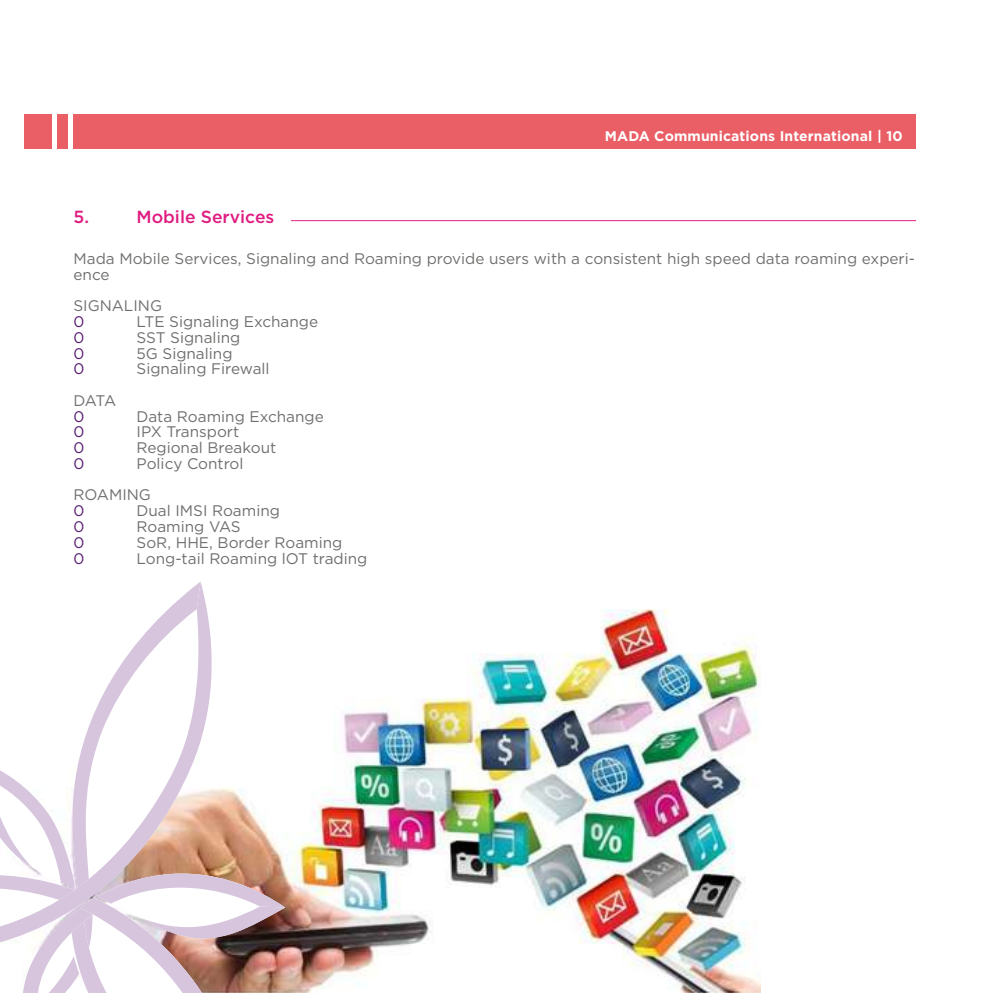
<style>
.page{position:relative;width:993px;height:993px;background:#fff}
.page>*{position:absolute;margin:0;border:0;box-sizing:border-box;transform-origin:0 0}
.t1{font:500 17.5px "Gotham";color:#df1c80}
.t2{font:15.4px/15.8px "Gotham";color:#6f6f6e}
.t3{font:15.4px "Gotham";color:#581d70}
.t4{font:700 14px "Gotham";letter-spacing:.01em;color:#fff}
</style>
<div class="page">
<hr style="left:291px;top:220px;width:624px;height:1px;background:#df1c80">
<div style="left:73px;top:114px;width:842px;height:35px;background:#ea5e65"></div>
<div style="left:25px;top:114px;width:27px;height:35px;background:#ea5e65"></div>
<div style="left:57px;top:114px;width:10px;height:35px;background:#ea5e65"></div>
<img style="left:285px;top:609px;width:475px;height:383px">
<img style="left:23px;top:788px;width:262px;height:204px">
<svg style="left:0;top:581px;width:219px;height:373px"></svg>
<p class="t4" style="left:604px;top:128px;width:299px">MADA Communications International | 10</p>
<p class="t1" style="left:73px;top:207px;width:17px">5.</p>
<p class="t1" style="left:136px;top:207px;width:139px">Mobile Services</p>
<p class="t2" style="left:73px;top:250px;width:842px">Mada Mobile Services, Signaling and Roaming provide users with a consistent high speed data roaming experi&shy;ence</p>
<p class="t2" style="left:73px;top:297px;width:90px">SIGNALING</p>
<p class="t3" style="left:73px;top:313px;width:12px">0</p>
<p class="t2" style="left:136px;top:313px;width:183px">LTE Signaling Exchange</p>
<p class="t3" style="left:73px;top:329px;width:12px">0</p>
<p class="t2" style="left:136px;top:329px;width:105px">SST Signaling</p>
<p class="t3" style="left:73px;top:344px;width:12px">0</p>
<p class="t2" style="left:136px;top:345px;width:97px">5G Signaling</p>
<p class="t3" style="left:73px;top:360px;width:12px">0</p>
<p class="t2" style="left:136px;top:360px;width:134px">Signaling Firewall</p>
<p class="t2" style="left:73px;top:392px;width:44px">DATA</p>
<p class="t3" style="left:73px;top:407px;width:12px">0</p>
<p class="t2" style="left:136px;top:408px;width:189px">Data Roaming Exchange</p>
<p class="t3" style="left:73px;top:423px;width:12px">0</p>
<p class="t2" style="left:136px;top:423px;width:104px">IPX Transport</p>
<p class="t3" style="left:73px;top:439px;width:12px">0</p>
<p class="t2" style="left:136px;top:439px;width:141px">Regional Breakout</p>
<p class="t3" style="left:73px;top:455px;width:12px">0</p>
<p class="t2" style="left:73px;top:447px;width:171px;line-height:31.5px;text-indent:63px">Policy Control<br>ROAMING</p>
<p class="t3" style="left:73px;top:502px;width:12px">0</p>
<p class="t2" style="left:136px;top:502px;width:145px">Dual IMSI Roaming</p>
<p class="t3" style="left:73px;top:518px;width:12px">0</p>
<p class="t2" style="left:136px;top:518px;width:106px">Roaming VAS</p>
<p class="t3" style="left:73px;top:533px;width:12px">0</p>
<p class="t2" style="left:136px;top:534px;width:207px">SoR, HHE, Border Roaming</p>
<p class="t3" style="left:73px;top:549px;width:12px">0</p>
<p class="t2" style="left:136px;top:549px;width:232px">Long-tail Roaming lOT trading</p>
</div>
